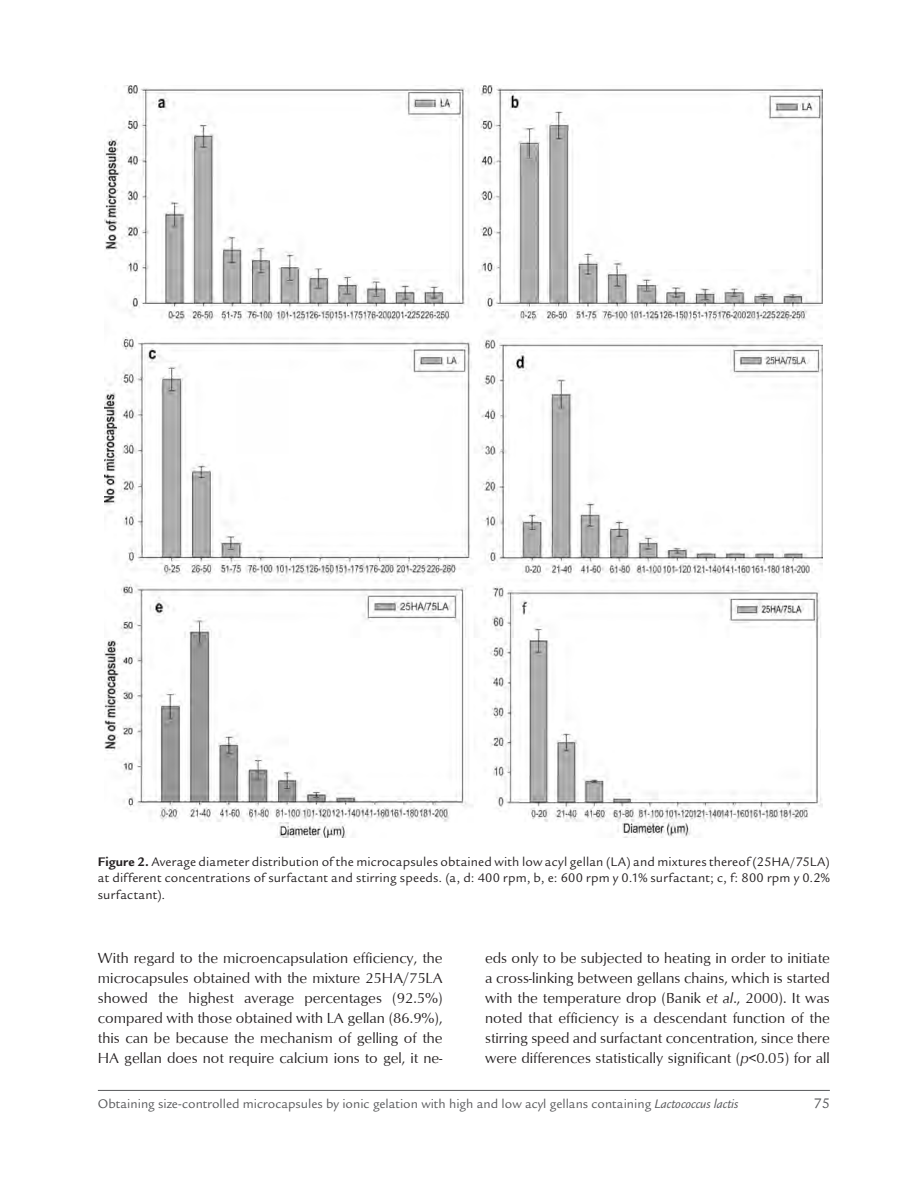
<style>
.page{position:relative;width:915px;height:1191px;background:#fff}
.page>*{position:absolute;margin:0;border:0;box-sizing:border-box;transform-origin:0 0}
.BODY_TEXT{font:15px/20.1px "Optimum";color:#231f20;text-align:justify}
.t1{font:15px "Legacy Sans Std";color:#57585a}
.FIGURA{font:13.5px/16.5px "Legacy Sans Std";letter-spacing:.015em;color:#231f20;text-align:justify}
.t2{font:13.5px "Legacy Sans Std";color:#57585a}
.s1{font-weight:700}
.s2{font-style:italic}
</style>
<div class="page">
<hr style="left:98px;top:1090px;width:731px;height:1px;background:#57585a">
<img style="left:105px;top:85px;width:717px;height:753px">
<p class="FIGURA" style="left:98px;top:853px;width:733px"><span class="s1">Figure 2.</span> Average diameter distribution of the microcapsules obtained with low acyl gellan (LA) and mixtures thereof (25HA/75LA) at different concentrations of surfactant and stirring speeds. (a, d: 400 rpm, b, e: 600 rpm y 0.1% surfactant; c, f: 800 rpm y 0.2% surfactant).</p>
<p class="BODY_TEXT" style="left:98px;top:947px;width:346px">With regard to the microencapsulation efficiency, the microcapsules obtained with the mixture 25HA/75LA showed the highest average percentages (92.5%) compared with those obtained with LA gellan (86.9%), this can be because the mechanism of gelling of the HA gellan does not require calcium ions to gel, it ne-</p>
<p class="BODY_TEXT" style="left:485px;top:947px;width:346px">eds only to be subjected to heating in order to initiate a cross-linking between gellans chains, which is started with the temperature drop (Banik <span class="s2">et al</span>., 2000). It was noted that efficiency is a descendant function of the stirring speed and surfactant concentration, since there were differences statistically significant (<span class="s2">p</span>&lt;0.05) for all</p>
<p class="t2" style="left:98px;top:1096px;width:642px">Obtaining size-controlled microcapsules by ionic gelation with high and low acyl gellans containing <span class="s2">Lactococcus lactis</span></p>
<p class="t1" style="left:813px;top:1094px;width:18px">75</p>
</div>
